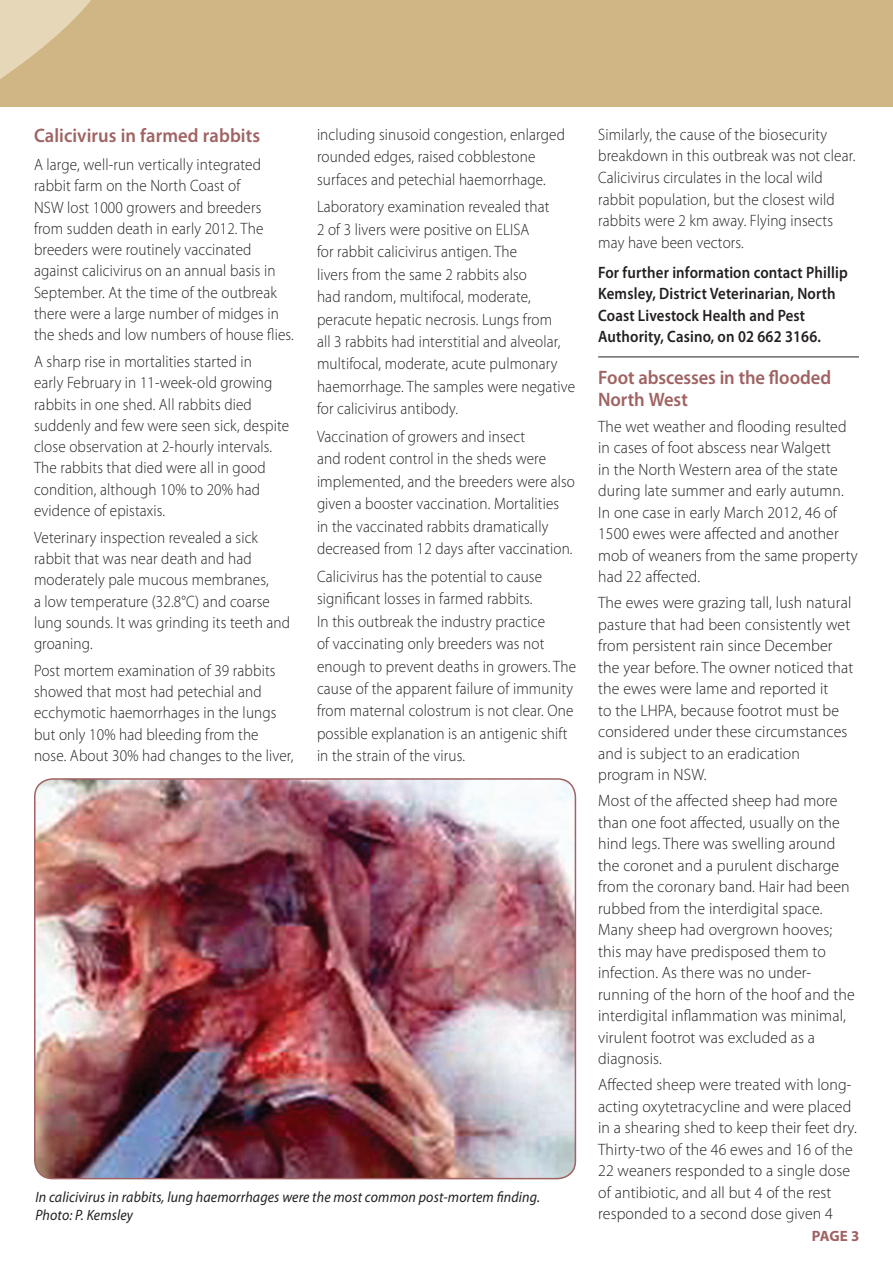
<style>
.page{position:relative;width:893px;height:1263px;background:#fff}
.page>*{position:absolute;margin:0;border:0;box-sizing:border-box;transform-origin:0 0}
.subhead_green{font:600 19.5px/21.5px "Myriad Pro";color:#a06262;scale:.95 1}
.body_text{font:300 16.5px/21.3px "Myriad Pro";letter-spacing:.01em;color:#231f20;scale:.92 1}
.body_text-2{font:300 16.5px/21.5px "Myriad Pro";letter-spacing:.01em;color:#231f20;scale:.96 1}
.body_text-3{font:300 16.5px/21.5px "Myriad Pro";letter-spacing:.01em;color:#231f20;scale:.95 1}
.CONTACT_DETAILS{font:600 16.5px/21.1px "Myriad Pro";letter-spacing:.01em;color:#231f20;scale:.9 1}
.captions-photos{font:italic 15px/18px "Myriad Pro";letter-spacing:.01em;color:#231f20;scale:.93 1}
.t1{font:700 15px "Myriad Pro";color:#a06262}
</style>
<div class="page">
<div style="left:0;top:0;width:893px;height:106px;background:#d0b585"></div>
<svg style="left:0;top:0;width:139px;height:107px"></svg>
<hr style="left:598px;top:357px;width:261px;height:1px;background:#231f20">
<img style="left:35px;top:779px;width:540px;height:399px">
<div style="left:34px;top:778px;width:542px;height:401px;border:2px solid #a06262;border-radius:18px"></div>
<p class="subhead_green" style="left:34px;top:124px;width:240px">Calicivirus in farmed rabbits</p>
<p class="body_text" style="left:34px;top:154px;width:284px">A large, well-run vertically integrated rabbit farm on the North Coast of<br>NSW lost 1000 growers and breeders from sudden death in early 2012. The breeders were routinely vaccinated against calicivirus on an annual basis in September. At the time of the outbreak there were a large number of midges in the sheds and low numbers of house flies.</p>
<p class="body_text" style="left:34px;top:351px;width:279px">A sharp rise in mortalities started in<br>early February in 11-week-old growing rabbits in one shed. All rabbits died suddenly and few were seen sick, despite close observation at 2-hourly intervals.<br>The rabbits that died were all in good condition, although 10% to 20% had evidence of epistaxis.</p>
<p class="body_text" style="left:34px;top:526px;width:280px">Veterinary inspection revealed a sick rabbit that was near death and had moderately pale mucous membranes,<br>a low temperature (32.8°C) and coarse lung sounds. It was grinding its teeth and groaning.</p>
<p class="body_text" style="left:34px;top:659px;width:284px">Post mortem examination of 39 rabbits showed that most had petechial and ecchymotic haemorrhages in the lungs but only 10% had bleeding from the nose. About 30% had changes to the liver,</p>
<p class="body_text" style="left:317px;top:123px;width:271px;line-height:22.4px">including sinusoid congestion, enlarged rounded edges, raised cobblestone surfaces and petechial haemorrhage.</p>
<p class="body_text" style="left:317px;top:196px;width:282px;line-height:22.4px">Laboratory examination revealed that<br>2 of 3 livers were positive on ELISA<br>for rabbit calicivirus antigen. The<br>livers from the same 2 rabbits also<br>had random, multifocal, moderate, peracute hepatic necrosis. Lungs from<br>all 3 rabbits had interstitial and alveolar, multifocal, moderate, acute pulmonary haemorrhage. The samples were negative for calicivirus antibody.</p>
<p class="body_text" style="left:317px;top:425px;width:282px;line-height:22.4px">Vaccination of growers and insect<br>and rodent control in the sheds were implemented, and the breeders were also given a booster vaccination. Mortalities<br>in the vaccinated rabbits dramatically decreased from 12 days after vaccination.</p>
<p class="body_text" style="left:317px;top:565px;width:283px;line-height:22.4px">Calicivirus has the potential to cause significant losses in farmed rabbits.<br>In this outbreak the industry practice<br>of vaccinating only breeders was not enough to prevent deaths in growers. The cause of the apparent failure of immunity from maternal colostrum is not clear. One possible explanation is an antigenic shift in the strain of the virus.</p>
<p class="captions-photos" style="left:35px;top:1188px;width:544px">In calicivirus in rabbits, lung haemorrhages were the most common post-mortem finding.<br>Photo: P. Kemsley</p>
<p class="body_text" style="left:598px;top:124px;width:281px">Similarly, the cause of the biosecurity breakdown in this outbreak was not clear.<br>Calicivirus circulates in the local wild rabbit population, but the closest wild rabbits were 2 km away. Flying insects may have been vectors.</p>
<p class="CONTACT_DETAILS" style="left:598px;top:262px;width:279px">For further information contact Phillip Kemsley, District Veterinarian, North Coast Livestock Health and Pest Authority, Casino, on 02 662 3166.</p>
<p class="subhead_green" style="left:598px;top:367px;width:247px">Foot abscesses in the flooded<br>North West</p>
<p class="body_text-3" style="left:598px;top:415px;width:275px">The wet weather and flooding resulted in cases of foot abscess near Walgett<br>in the North Western area of the state during late summer and early autumn.<br>In one case in early March 2012, 46 of 1500 ewes were affected and another mob of weaners from the same property had 22 affected.</p>
<p class="body_text-2" style="left:598px;top:592px;width:267px">The ewes were grazing tall, lush natural pasture that had been consistently wet from persistent rain since December the year before. The owner noticed that the ewes were lame and reported it<br>to the LHPA, because footrot must be considered under these circumstances and is subject to an eradication program in NSW.</p>
<p class="body_text-2" style="left:598px;top:790px;width:269px">Most of the affected sheep had more than one foot affected, usually on the hind legs. There was swelling around the coronet and a purulent discharge from the coronary band. Hair had been rubbed from the interdigital space.<br>Many sheep had overgrown hooves; this may have predisposed them to infection. As there was no under&shy;running of the horn of the hoof and the interdigital inflammation was minimal, virulent footrot was excluded as a diagnosis.</p>
<p class="body_text-2" style="left:598px;top:1074px;width:271px">Affected sheep were treated with long&shy;acting oxytetracycline and were placed in a shearing shed to keep their feet dry.<br>Thirty-two of the 46 ewes and 16 of the 22 weaners responded to a single dose of antibiotic, and all but 4 of the rest responded to a second dose given 4</p>
<p class="t1" style="left:812px;top:1226px;width:49px">PAGE 3</p>
</div>
